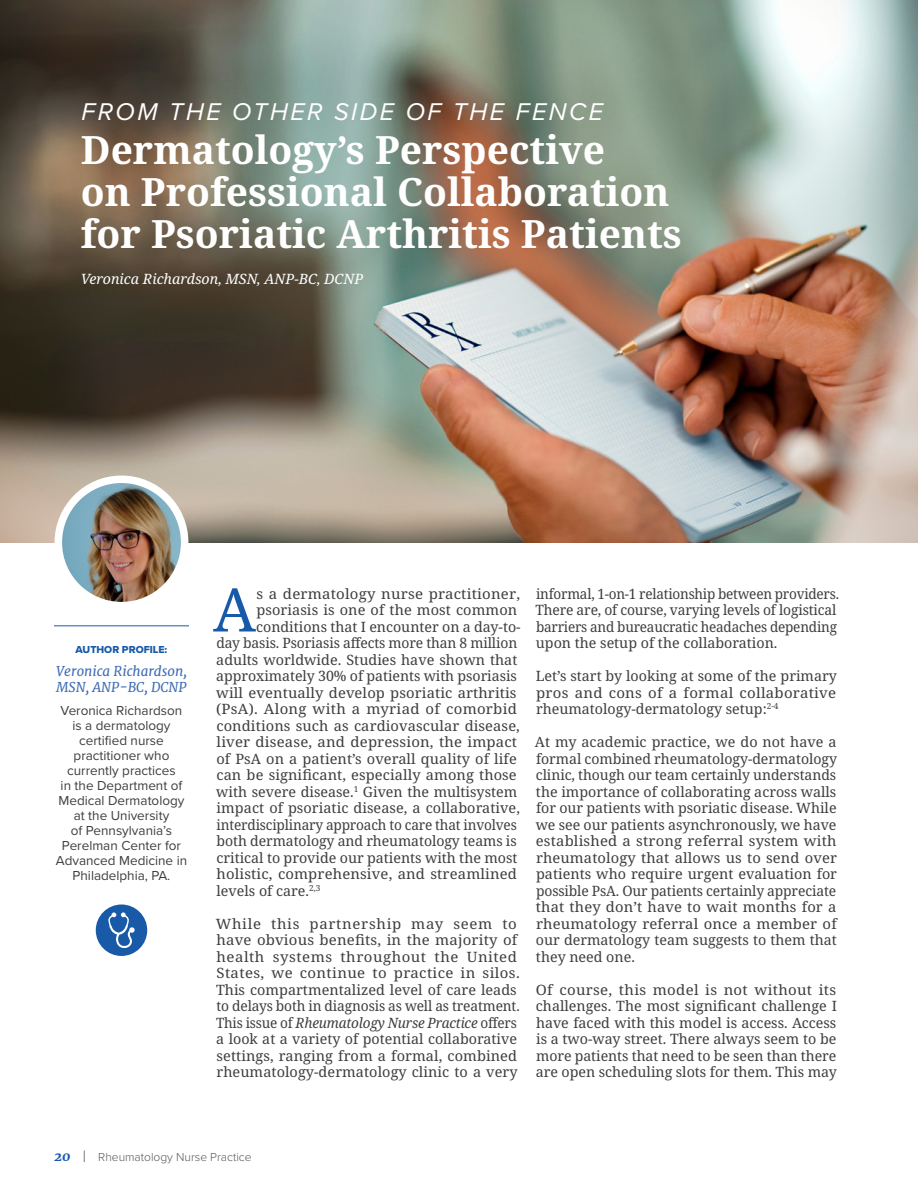
<style>
.page{position:relative;width:918px;height:1188px;background:#fff}
.page>*{position:absolute;margin:0;border:0;box-sizing:border-box;transform-origin:0 0}
.RNP_-_Body_Paragraph{font:60.45px "Noto Serif";color:#185aaa}
.RNP_-_Body_Paragraph-2{font:700 39px/42px "Noto Serif";color:#fff}
.t1{font:italic 25.2px "Proxima Nova";letter-spacing:.1em;color:#fff}
.RNP_-_Body_Paragraph-3{font:14.25px/16.5px "Noto Serif";color:#3e3e3f;text-align:justify}
.RNP_-_Body_Paragraph-4{font:14.25px/16.5px "Noto Serif";color:#3e3e3f;scale:1.05 1}
.RNP_-_Body_Paragraph-5{font:14.25px/16.5px "Noto Serif";color:#3e3e3f;scale:.95 1}
.RNP_-_Body_Paragraph-6{font:14.25px "Noto Serif";color:#3e3e3f;scale:.96 1}
.RNP_-_Body_Paragraph-7{font:14.25px "Noto Serif";color:#3e3e3f;scale:1.04 1}
.RNP_-_Body_Paragraph-8{font:italic 14.25px "Noto Serif";color:#fff}
.t2{font:13.5px/15px "Proxima Nova";color:#3e3e3f;text-align:center}
.t3{font:italic 13.5px/16.2px "Merriweather";color:#3d6bb4}
.t4{font:300 12px "Proxima Nova";color:#57585a}
.t5{font:10.5px "Proxima Nova Extrabld";color:#185aaa}
.s1{font-style:italic}
.s2{font-family:"Merriweather";font-weight:800;font-style:italic;font-size:13.5px;color:#185aaa}
.s3{font-family:"Merriweather";font-style:italic}
</style>
<div class="page">
<img style="left:0;top:0;width:918px;height:543px">
<svg style="left:96px;top:905px;width:51px;height:51px"></svg>
<img style="left:58px;top:479px;width:125px;height:121px">
<div style="left:55px;top:476px;width:133px;height:133px;border:8px solid #fff;border-radius:50%"></div>
<hr style="left:54px;top:626px;width:135px;height:1px;background:#185aaa">
<p class="t1" style="left:82px;top:93px;width:523px">FROM THE OTHER SIDE OF THE FENCE</p>
<p class="RNP_-_Body_Paragraph-2" style="left:81px;top:130px;width:603px">Dermatology’s Perspective<br>on Professional Collaboration for Psoriatic Arthritis Patients</p>
<p class="RNP_-_Body_Paragraph-8" style="left:81px;top:270px;width:284px">Veronica Richardson, MSN, ANP-BC, DCNP</p>
<p class="t5" style="left:76px;top:642px;width:93px">AUTHOR PROFILE:</p>
<p class="t3" style="left:56px;top:663px;width:132px">Veronica Richardson,<br>MSN, ANP-BC, DCNP</p>
<p class="t2" style="left:56px;top:703px;width:133px">Veronica Richardson is a dermatology certified nurse practitioner who currently practices<br>in the Department of<br>Medical Dermatology at the University<br>of Pennsylvania’s<br>Perelman Center for<br>Advanced Medicine in<br>Philadelphia, PA.</p>
<p class="RNP_-_Body_Paragraph" style="left:213px;top:568px;width:44px">A</p>
<p class="RNP_-_Body_Paragraph-4" style="left:256px;top:586px;width:253px">s a dermatology nurse practitioner,</p>
<p class="RNP_-_Body_Paragraph-3" style="left:256px;top:602px;width:262px">psoriasis is one of the most common</p>
<p class="RNP_-_Body_Paragraph-3" style="left:256px;top:619px;width:266px">conditions that I encounter on a day-to-</p>
<p class="RNP_-_Body_Paragraph-3" style="left:216px;top:635px;width:302px">day basis. Psoriasis affects more than 8 million</p>
<p class="RNP_-_Body_Paragraph-3" style="left:216px;top:652px;width:303px">adults worldwide. Studies have shown that</p>
<p class="RNP_-_Body_Paragraph-3" style="left:216px;top:668px;width:302px">approximately 30% of patients with psoriasis</p>
<p class="RNP_-_Body_Paragraph-3" style="left:216px;top:685px;width:302px">will eventually develop psoriatic arthritis</p>
<p class="RNP_-_Body_Paragraph-4" style="left:216px;top:701px;width:288px">(PsA). Along with a myriad of comorbid</p>
<p class="RNP_-_Body_Paragraph-3" style="left:216px;top:718px;width:305px">conditions such as cardiovascular disease,</p>
<p class="RNP_-_Body_Paragraph-4" style="left:217px;top:734px;width:288px">liver disease, and depression, the impact</p>
<p class="RNP_-_Body_Paragraph-3" style="left:216px;top:751px;width:302px">of PsA on a patient’s overall quality of life</p>
<p class="RNP_-_Body_Paragraph-3" style="left:216px;top:767px;width:302px">can be significant, especially among those</p>
<p class="RNP_-_Body_Paragraph-3" style="left:216px;top:784px;width:302px">with severe disease.<sup>1</sup> Given the multisystem</p>
<p class="RNP_-_Body_Paragraph-3" style="left:217px;top:800px;width:305px">impact of psoriatic disease, a collaborative,</p>
<p class="RNP_-_Body_Paragraph-6" style="left:217px;top:815px;width:314px">interdisciplinary approach to care that involves</p>
<p class="RNP_-_Body_Paragraph-3" style="left:217px;top:833px;width:302px">both dermatology and rheumatology teams is</p>
<p class="RNP_-_Body_Paragraph-3" style="left:216px;top:850px;width:303px">critical to provide our patients with the most</p>
<p class="RNP_-_Body_Paragraph-7" style="left:217px;top:864px;width:290px">holistic, comprehensive, and streamlined</p>
<p class="RNP_-_Body_Paragraph-3" style="left:217px;top:883px;width:105px">levels of care.<sup>2,3</sup></p>
<p class="RNP_-_Body_Paragraph-4" style="left:216px;top:916px;width:291px">While this partnership may seem to have obvious benefits, in the majority of health systems throughout the United States, we continue to practice in silos.<br>This compartmentalized level of care leads to delays both in diagnosis as well as treatment.<br>This issue of <span class="s1">Rheumatology Nurse Practice</span> offers a look at a variety of potential collaborative settings, ranging from a formal, combined rheumatology-dermatology clinic to a very</p>
<p class="RNP_-_Body_Paragraph-5" style="left:536px;top:586px;width:321px">informal, 1-on-1 relationship between providers.<br>There are, of course, varying levels of logistical barriers and bureaucratic headaches depending upon the setup of the collaboration.</p>
<p class="RNP_-_Body_Paragraph-3" style="left:536px;top:668px;width:303px">Let’s start by looking at some of the primary pros and cons of a formal collaborative rheumatology-dermatology setup:<sup>2-4</sup></p>
<p class="RNP_-_Body_Paragraph-3" style="left:535px;top:734px;width:304px">At my academic practice, we do not have a formal combined rheumatology-dermatology clinic, though our team certainly understands the importance of collaborating across walls for our patients with psoriatic disease. While we see our patients asynchronously, we have established a strong referral system with rheumatology that allows us to send over patients who require urgent evaluation for possible PsA. Our patients certainly appreciate that they don’t have to wait months for a rheumatology referral once a member of our dermatology team suggests to them that they need one.</p>
<p class="RNP_-_Body_Paragraph-4" style="left:536px;top:982px;width:288px;text-align:justify">Of course, this model is not without its challenges. The most significant challenge I have faced with this model is access. Access is a two-way street. There always seem to be more patients that need to be seen than there are open scheduling slots for them. This may</p>
<p class="t4" style="left:54px;top:1148px;width:199px"><span class="s2">20</span> <span class="s3">|</span> Rheumatology Nurse Practice</p>
</div>
